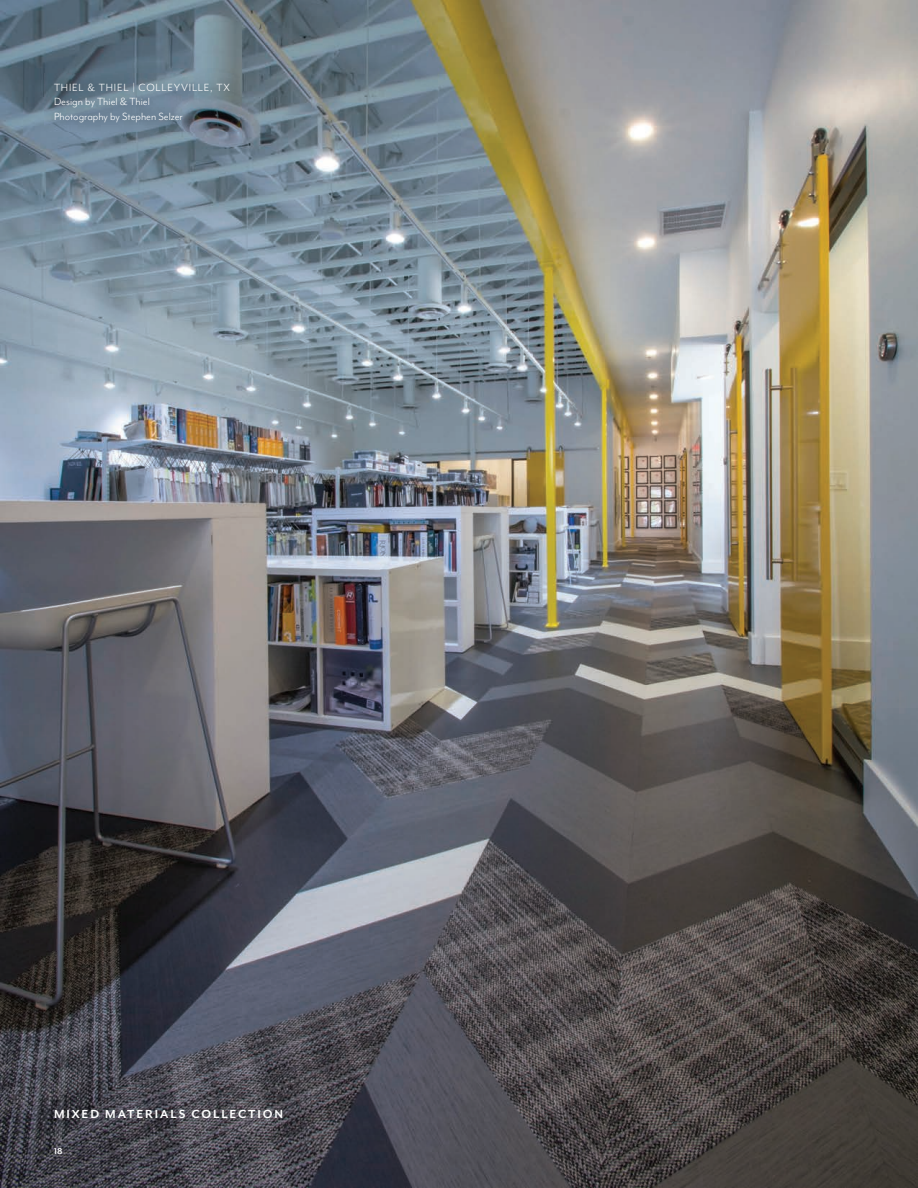
<style>
.page{position:relative;width:918px;height:1188px;background:#fff}
.page>*{position:absolute;margin:0;border:0;box-sizing:border-box;transform-origin:0 0}
.t1{font:700 13.5px "Mr Eaves Mod OT";letter-spacing:.14em;color:#fff}
.t2{font:12px/14.4px "Mr Eaves Mod OT";letter-spacing:.03em;color:#fff}
.t3{font:700 9.75px "Mr Eaves Mod OT";color:#fff}
</style>
<div class="page">
<img style="left:0;top:0;width:918px;height:1188px">
<img style="left:44px;top:73px;width:195px;height:59px">
<p class="t2" style="left:54px;top:80px;width:177px">THIEL &amp; THIEL | COLLEYVILLE, TX<br>Design by Thiel &amp; Thiel<br>Photography by Stephen Selzer</p>
<p class="t1" style="left:54px;top:1107px;width:231px">MIXED MATERIALS COLLECTION</p>
<p class="t3" style="left:54px;top:1146px;width:10px">18</p>
</div>
